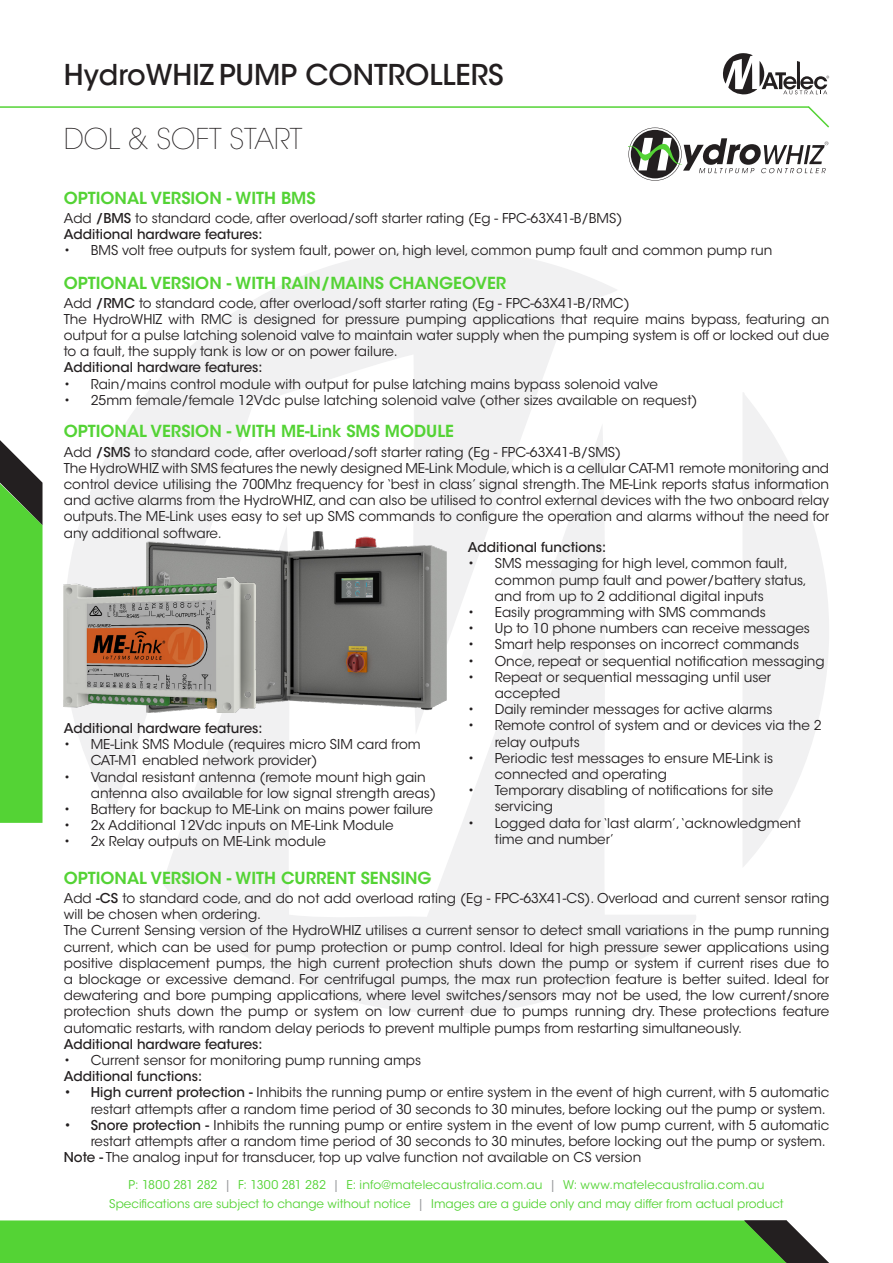
<style>
.page{position:relative;width:893px;height:1263px;background:#fff}
.page>*{position:absolute;margin:0;border:0;box-sizing:border-box;transform-origin:0 0}
.t1{font:500 28.5px "ITC Avant Garde Std";color:#231f20}
.t2{font:200 28.5px "ITC Avant Garde Std";color:#231f20}
.t3{font:600 16.5px "ITC Avant Garde Std";color:#54d335}
.t4{font:13.5px/16.2px "ITC Avant Garde Std";color:#231f20}
.t5{font:500 13.5px "ITC Avant Garde Std";color:#231f20}
.t6{font:12px/19.2px "ITC Avant Garde Std";color:#54d335;text-align:center}
.s1{font-weight:500}
.s2{color:#939598}
</style>
<div class="page">
<svg style="left:0;top:1220px;width:829px;height:43px;background:#57cb3b"></svg>
<svg style="left:0;top:440px;width:43px;height:383px;background:#5ac240"></svg>
<svg style="left:743px;top:392px;width:86px;height:475px"></svg>
<svg style="left:163px;top:814px;width:533px;height:199px;fill:#f1f1f2"></svg>
<svg style="left:68px;top:249px;width:549px;height:565px"></svg>
<svg style="left:723px;top:53px;width:106px;height:41px"></svg>
<hr style="left:0;top:106px;width:809px;height:2px;background:#54d335">
<svg style="left:628px;top:106px;width:201px;height:75px"></svg>
<img style="left:147px;top:531px;width:299px;height:181px">
<img style="left:64px;top:577px;width:191px;height:135px">
<h1 class="t1" style="left:64px;top:57px;width:441px">HydroWHIZ PUMP CONTROLLERS</h1>
<h1 class="t2" style="left:64px;top:122px;width:240px">DOL &amp; SOFT START</h1>
<p class="t3" style="left:64px;top:187px;width:253px">OPTIONAL VERSION - WITH BMS</p>
<p class="t4" style="left:64px;top:210px;width:560px">Add <span class="s1">/BMS</span> to standard code, after overload/soft starter rating (Eg - FPC-63X41-B/BMS)<br><span class="s1">Additional hardware features:</span></p>
<p class="t4" style="left:64px;top:242px;width:710px">• BMS volt free outputs for system fault, power on, high level, common pump fault and common pump run</p>
<p class="t3" style="left:64px;top:272px;width:444px">OPTIONAL VERSION - WITH RAIN/MAINS CHANGEOVER</p>
<p class="t4" style="left:64px;top:295px;width:767px">Add <span class="s1">/RMC</span> to standard code, after overload/soft starter rating (Eg - FPC-63X41-B/RMC)<br>The HydroWHIZ with RMC is designed for pressure pumping applications that require mains bypass, featuring an output for a pulse latching solenoid valve to maintain water supply when the pumping system is off or locked out due to a fault, the supply tank is low or on power failure.</p>
<p class="t5" style="left:64px;top:359px;width:200px">Additional hardware features:</p>
<p class="t4" style="left:64px;top:376px;width:596px">• Rain/mains control module with output for pulse latching mains bypass solenoid valve</p>
<p class="t4" style="left:64px;top:392px;width:635px">• 25mm female/female 12Vdc pulse latching solenoid valve (other sizes available on request)</p>
<p class="t3" style="left:64px;top:421px;width:392px">OPTIONAL VERSION - WITH ME-Link SMS MODULE</p>
<p class="t4" style="left:64px;top:444px;width:767px">Add <span class="s1">/SMS</span> to standard code, after overload/soft starter rating (Eg - FPC-63X41-B/SMS)<br>The HydroWHIZ with SMS features the newly designed ME-Link Module, which is a cellular CAT-M1 remote monitoring and control device utilising the 700Mhz frequency for ‘best in class’ signal strength. The ME-Link reports status information and active alarms from the HydroWHIZ, and can also be utilised to control external devices with the two onboard relay outputs. The ME-Link uses easy to set up SMS commands to configure the operation and alarms without the need for any additional software.</p>
<p class="t5" style="left:468px;top:539px;width:140px">Additional functions:</p>
<p class="t4" style="left:495px;top:556px;width:314px;text-indent:-27px">• SMS messaging for high level, common fault, common pump fault and power/battery status, and from up to 2 additional digital inputs</p>
<p class="t4" style="left:468px;top:604px;width:300px">• Easily programming with SMS commands</p>
<p class="t4" style="left:468px;top:620px;width:344px">• Up to 10 phone numbers can receive messages</p>
<p class="t4" style="left:468px;top:637px;width:333px">• Smart help responses on incorrect commands</p>
<p class="t4" style="left:468px;top:653px;width:359px">• Once, repeat or sequential notification messaging</p>
<p class="t4" style="left:495px;top:669px;width:278px;text-indent:-27px">• Repeat or sequential messaging until user accepted</p>
<p class="t4" style="left:468px;top:701px;width:306px">• Daily reminder messages for active alarms</p>
<p class="t4" style="left:495px;top:718px;width:328px;text-indent:-27px">• Remote control of system and or devices via the 2 relay outputs</p>
<p class="t4" style="left:495px;top:750px;width:280px;text-indent:-27px">• Periodic test messages to ensure ME-Link is connected and operating</p>
<p class="t4" style="left:495px;top:782px;width:280px;text-indent:-27px">• Temporary disabling of notifications for site servicing</p>
<p class="t4" style="left:495px;top:815px;width:308px;text-indent:-27px">• Logged data for ‘last alarm’,‘acknowledgment time and number’</p>
<p class="t5" style="left:64px;top:720px;width:200px">Additional hardware features:</p>
<p class="t4" style="left:91px;top:736px;width:331px;text-indent:-27px">• ME-Link SMS Module (requires micro SIM card from<br>CAT-M1 enabled network provider)</p>
<p class="t4" style="left:91px;top:769px;width:347px;text-indent:-27px">• Vandal resistant antenna (remote mount high gain antenna also available for low signal strength areas)</p>
<p class="t4" style="left:64px;top:801px;width:371px">• Battery for backup to ME-Link on mains power failure</p>
<p class="t4" style="left:64px;top:817px;width:331px">• 2x Additional 12Vdc inputs on ME-Link Module</p>
<p class="t4" style="left:64px;top:833px;width:264px">• 2x Relay outputs on ME-Link module</p>
<p class="t3" style="left:64px;top:867px;width:369px">OPTIONAL VERSION - WITH CURRENT SENSING</p>
<p class="t4" style="left:64px;top:890px;width:767px">Add <span class="s1">-CS</span> to standard code, and do not add overload rating (Eg - FPC-63X41-CS). Overload and current sensor rating will be chosen when ordering.<br>The Current Sensing version of the HydroWHIZ utilises a current sensor to detect small variations in the pump running current, which can be used for pump protection or pump control. Ideal for high pressure sewer applications using positive displacement pumps, the high current protection shuts down the pump or system if current rises due to a blockage or excessive demand. For centrifugal pumps, the max run protection feature is better suited. Ideal for dewatering and bore pumping applications, where level switches/sensors may not be used, the low current/snore protection shuts down the pump or system on low current due to pumps running dry. These protections feature automatic restarts, with random delay periods to prevent multiple pumps from restarting simultaneously.</p>
<p class="t5" style="left:64px;top:1035px;width:200px">Additional hardware features:</p>
<p class="t4" style="left:64px;top:1052px;width:359px">• Current sensor for monitoring pump running amps</p>
<p class="t5" style="left:64px;top:1068px;width:140px">Additional functions:</p>
<p class="t4" style="left:64px;top:1084px;width:767px;text-align:right"><span class="s1">• High current protection -</span> Inhibits the running pump or entire system in the event of high current, with 5 automatic restart attempts after a random time period of 30 seconds to 30 minutes, before locking out the pump or system.</p>
<p class="t4" style="left:64px;top:1117px;width:767px"><span class="s1">• Snore protection -</span> Inhibits the running pump or entire system in the event of low pump current, with 5 automatic</p>
<p class="t4" style="left:91px;top:1133px;width:737px">restart attempts after a random time period of 30 seconds to 30 minutes, before locking out the pump or system.</p>
<p class="t4" style="left:64px;top:1149px;width:579px"><span class="s1">Note -</span> The analog input for transducer, top up valve function not available on CS version</p>
<p class="t6" style="left:109px;top:1175px;width:676px">P: 1800 281 282 <span class="s2">|</span> F: 1300 281 282 <span class="s2">|</span> E: info@matelecaustralia.com.au <span class="s2">|</span> W: www.matelecaustralia.com.au<br>Specifications are subject to change without notice <span class="s2">|</span> Images are a guide only and may differ from actual product</p>
</div>
